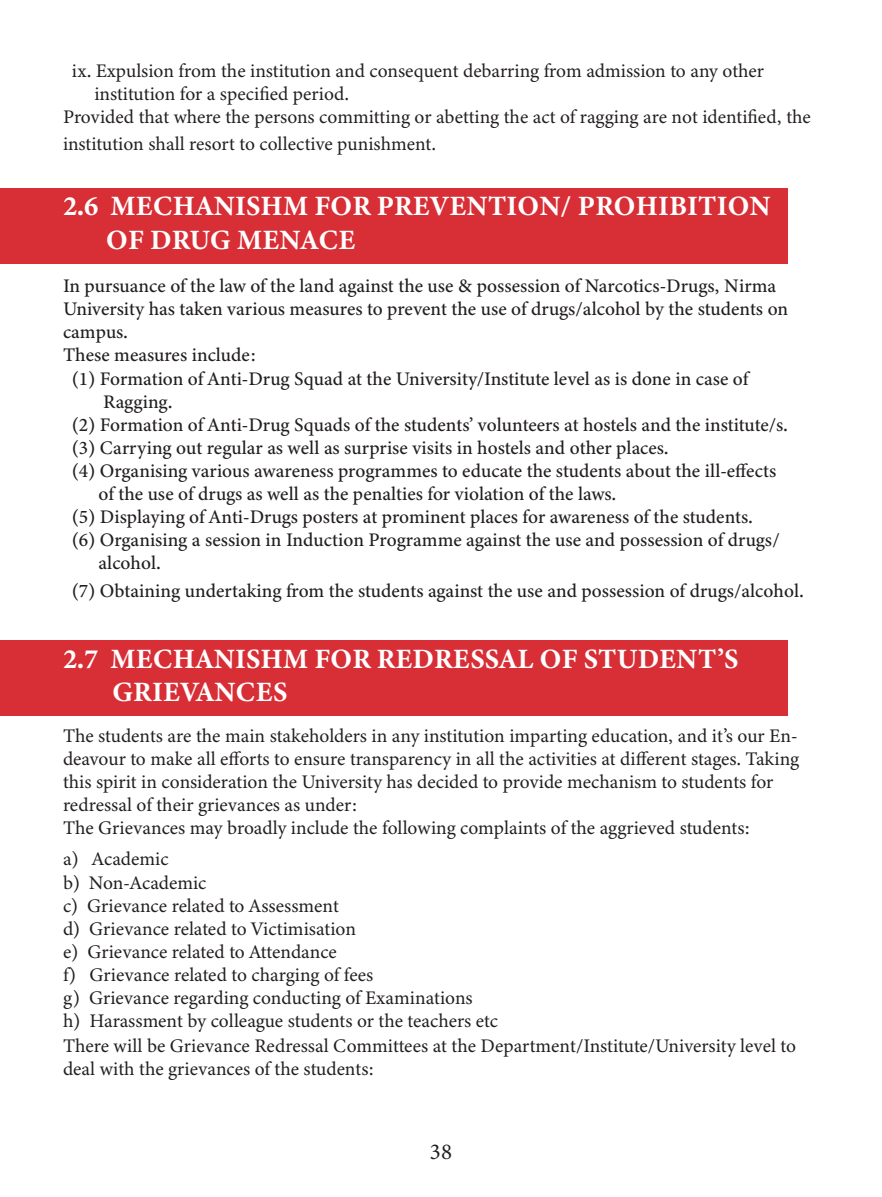
<style>
.page{position:relative;width:882px;height:1197px;background:#fff}
.page>*{position:absolute;margin:0;border:0;box-sizing:border-box;transform-origin:0 0}
.t1{font:28px "Minion Variable Concept";letter-spacing:.025em;color:#fff}
.t2{font:22.75px "Minion Variable Concept";color:#231f20}
.t3{font:19.25px/23.1px "Minion Variable Concept";color:#231f20}
</style>
<div class="page">
<div style="left:0;top:188px;width:788px;height:75px;background:#d82e36"></div>
<div style="left:0;top:640px;width:788px;height:76px;background:#d82e36"></div>
<p class="t3" style="left:72px;top:59px;width:694px">ix. Expulsion from the institution and consequent debarring from admission to any other</p>
<p class="t3" style="left:94px;top:82px;width:256px">institution for a specified period.</p>
<p class="t3" style="left:63px;top:103px;width:749px;line-height:27.3px">Provided that where the persons committing or abetting the act of ragging are not identified, the institution shall resort to collective punishment.</p>
<p class="t1" style="left:63px;top:187px;width:709px">2.6 MECHANISHM FOR PREVENTION/ PROHIBITION</p>
<p class="t1" style="left:106px;top:220px;width:250px">OF DRUG MENACE</p>
<p class="t3" style="left:63px;top:274px;width:727px">In pursuance of the law of the land against the use &amp; possession of Narcotics-Drugs, Nirma<br>University has taken various measures to prevent the use of drugs/alcohol by the students on campus.</p>
<p class="t3" style="left:63px;top:344px;width:195px">These measures include:</p>
<p class="t3" style="left:72px;top:367px;width:678px">(1) Formation of Anti-Drug Squad at the University/Institute level as is done in case of</p>
<p class="t3" style="left:103px;top:390px;width:71px">Ragging.</p>
<p class="t3" style="left:72px;top:413px;width:717px">(2) Formation of Anti-Drug Squads of the students’ volunteers at hostels and the institute/s.</p>
<p class="t3" style="left:72px;top:436px;width:598px">(3) Carrying out regular as well as surprise visits in hostels and other places.</p>
<p class="t3" style="left:72px;top:459px;width:706px">(4) Organising various awareness programmes to educate the students about the ill-effects</p>
<p class="t3" style="left:99px;top:482px;width:519px">of the use of drugs as well as the penalties for violation of the laws.</p>
<p class="t3" style="left:72px;top:505px;width:682px">(5) Displaying of Anti-Drugs posters at prominent places for awareness of the students.</p>
<p class="t3" style="left:72px;top:528px;width:709px">(6) Organising a session in Induction Programme against the use and possession of drugs/</p>
<p class="t3" style="left:99px;top:551px;width:64px">alcohol.</p>
<p class="t3" style="left:72px;top:579px;width:733px">(7) Obtaining undertaking from the students against the use and possession of drugs/alcohol.</p>
<p class="t1" style="left:63px;top:639px;width:676px">2.7 MECHANISHM FOR REDRESSAL OF STUDENT’S</p>
<p class="t1" style="left:113px;top:673px;width:176px">GRIEVANCES</p>
<p class="t3" style="left:63px;top:724px;width:738px">The students are the main stakeholders in any institution imparting education, and it’s our En&shy;deavour to make all efforts to ensure transparency in all the activities at different stages. Taking this spirit in consideration the University has decided to provide mechanism to students for redressal of their grievances as under:</p>
<p class="t3" style="left:63px;top:816px;width:689px">The Grievances may broadly include the following complaints of the aggrieved students:</p>
<p class="t3" style="left:63px;top:848px;width:107px">a) Academic</p>
<p class="t3" style="left:63px;top:871px;width:145px">b) Non-Academic</p>
<p class="t3" style="left:63px;top:894px;width:277px">c) Grievance related to Assessment</p>
<p class="t3" style="left:63px;top:917px;width:294px">d) Grievance related to Victimisation</p>
<p class="t3" style="left:63px;top:940px;width:275px">e) Grievance related to Attendance</p>
<p class="t3" style="left:63px;top:963px;width:312px">f) Grievance related to charging of fees</p>
<p class="t3" style="left:63px;top:986px;width:411px">g) Grievance regarding conducting of Examinations</p>
<p class="t3" style="left:63px;top:1009px;width:436px">h) Harassment by colleague students or the teachers etc</p>
<p class="t3" style="left:63px;top:1034px;width:734px">There will be Grievance Redressal Committees at the Department/Institute/University level to deal with the grievances of the students:</p>
<p class="t2" style="left:430px;top:1136px;width:24px">38</p>
</div>
